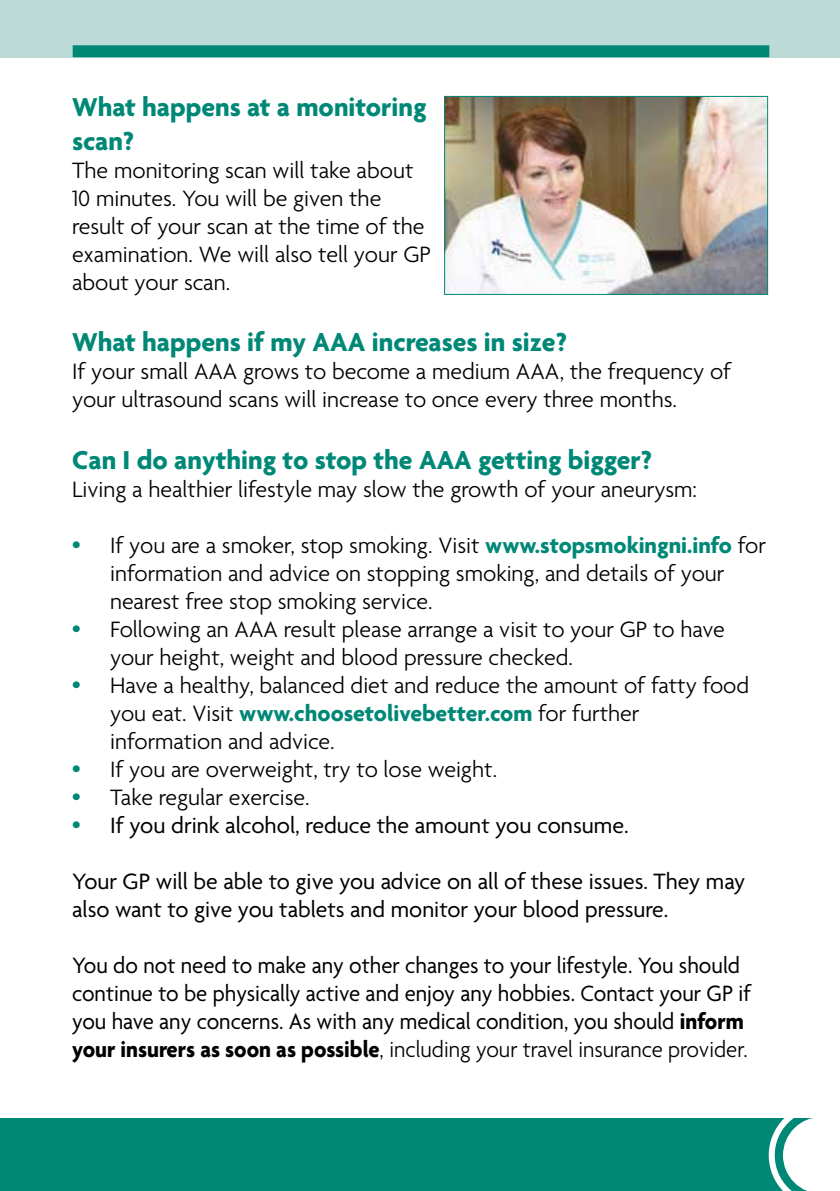
<style>
.page{position:relative;width:840px;height:1191px;background:#fff}
.page>*{position:absolute;margin:0;border:0;box-sizing:border-box;transform-origin:0 0}
.t1{font:700 28px/33.6px "Agenda";color:#087}
.t2{font:300 24px/28px "Agenda";color:#000}
.t3{font:24px/28px "Agenda";color:#000;scale:.95 1}
.t4{font:24px/28px "Agenda";color:#000}
.s1{font-family:"Arial";font-weight:700;color:#087}
.s2{font-weight:700;color:#087}
.s3{font-weight:700}
.s4{font-weight:300}
</style>
<div class="page">
<div style="left:0;top:0;width:839px;height:57px;background:#bcdbd6"></div>
<div style="left:0;top:1119px;width:820px;height:72px;background:#087"></div>
<svg style="left:768px;top:1118px;width:52px;height:73px"></svg>
<div style="left:73px;top:45px;width:695px;height:12px;background:#087"></div>
<img style="left:446px;top:98px;width:319px;height:195px">
<div style="left:444px;top:96px;width:323px;height:199px;border:1px solid #087"></div>
<p class="t1" style="left:72px;top:92px;width:356px">What happens at a monitoring scan?</p>
<p class="t2" style="left:72px;top:157px;width:360px">The monitoring scan will take about<br>10 minutes. You will be given the result of your scan at the time of the examination. We will also tell your GP about your scan.</p>
<p class="t1" style="left:72px;top:327px;width:496px">What happens if my AAA increases in size?</p>
<p class="t2" style="left:72px;top:359px;width:660px">If your small AAA grows to become a medium AAA, the frequency of your ultrasound scans will increase to once every three months.</p>
<p class="t1" style="left:72px;top:445px;width:581px">Can I do anything to stop the AAA getting bigger?</p>
<p class="t2" style="left:72px;top:477px;width:626px">Living a healthier lifestyle may slow the growth of your aneurysm:</p>
<p class="t2" style="left:110px;top:532px;width:657px;text-indent:-38px"><span class="s1">•</span> If you are a smoker, stop smoking. Visit <span class="s2">www.stopsmokingni.info</span> for information and advice on stopping smoking, and details of your nearest free stop smoking service.</p>
<p class="t2" style="left:110px;top:617px;width:616px;text-indent:-38px"><span class="s1">•</span> Following an AAA result please arrange a visit to your GP to have your height, weight and blood pressure checked.</p>
<p class="t2" style="left:110px;top:673px;width:640px;text-indent:-38px"><span class="s1">•</span> Have a healthy, balanced diet and reduce the amount of fatty food you eat. Visit <span class="s2">www.choosetolivebetter.com</span> for further information and advice.</p>
<p class="t2" style="left:72px;top:757px;width:426px"><span class="s1">•</span> If you are overweight, try to lose weight.</p>
<p class="t2" style="left:72px;top:785px;width:239px"><span class="s1">•</span> Take regular exercise.</p>
<p class="t4" style="left:72px;top:813px;width:558px"><span class="s1">•</span> If you drink alcohol, reduce the amount you consume.</p>
<p class="t4" style="left:72px;top:869px;width:674px">Your GP will be able to give you advice on all of these issues. They may also want to give you tablets and monitor your blood pressure.</p>
<p class="t3" style="left:72px;top:953px;width:715px">You do not need to make any other changes to your lifestyle. You should continue to be physically active and enjoy any hobbies. Contact your GP if you have any concerns. As with any medical condition, you should <span class="s3">inform your insurers as soon as possible</span><span class="s4">, including your travel insurance provider.</span></p>
</div>
